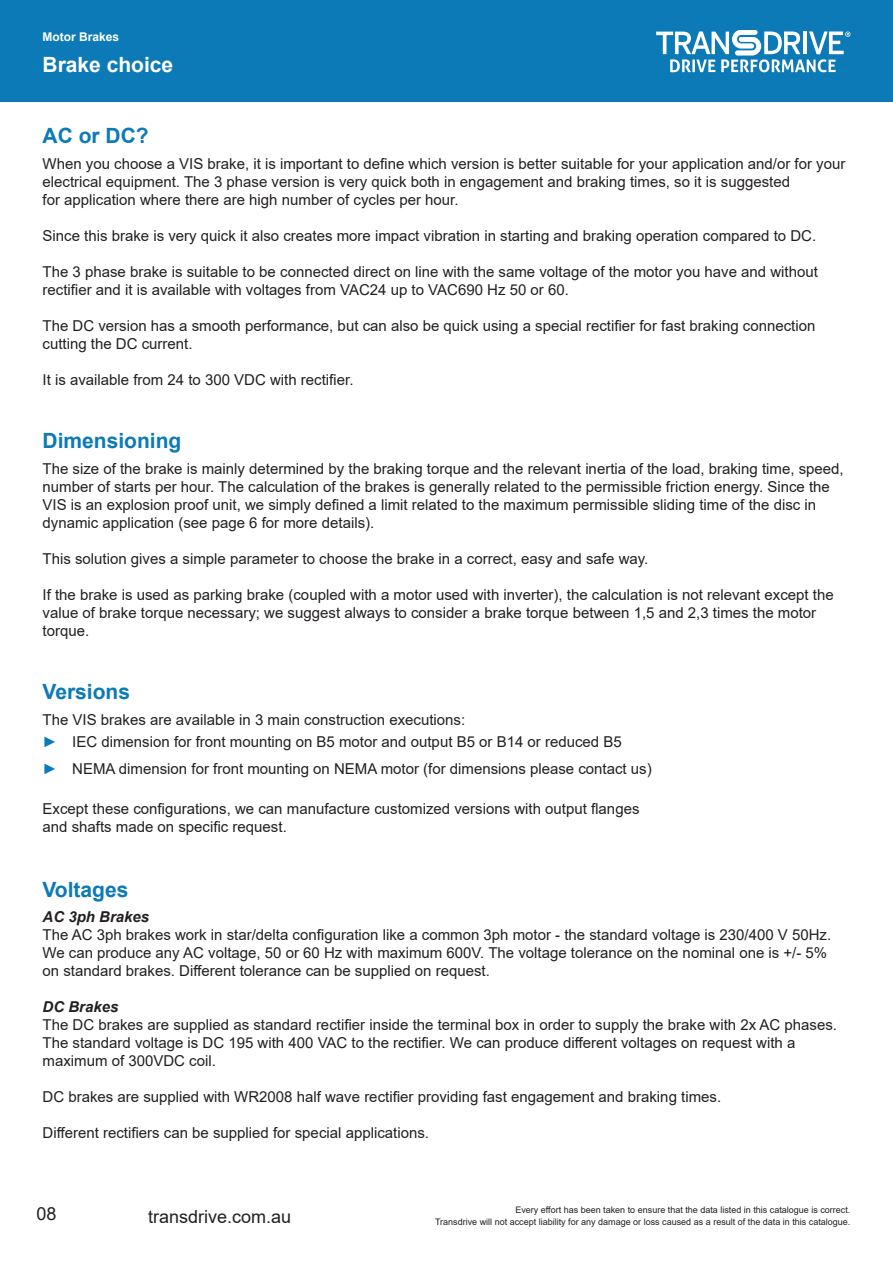
<style>
.page{position:relative;width:893px;height:1263px;background:#fff}
.page>*{position:absolute;margin:0;border:0;box-sizing:border-box;transform-origin:0 0}
.t1{font:700 21px "Arial";color:#0c7ab6}
.t2{font:700 21px "Arial";color:#fff}
.t3{font:18px "Arial";color:#231f20}
.t4{font:15px/18px "Arial";color:#231f20}
.t5{font:italic 700 15px "Arial";color:#231f20}
.H1_Small{font:700 12px "Arial";color:#fff}
.t6{font:9px/12px "Arial";color:#231f20;text-align:right}
.s1{font-weight:700;color:#0c7ab6}
</style>
<div class="page">
<div style="left:0;top:0;width:893px;height:102px;background:#0c7ab6"></div>
<svg style="left:656px;top:30px;width:194px;height:42px"></svg>
<p class="H1_Small" style="left:43px;top:28px;width:78px">Motor Brakes</p>
<h1 class="t2" style="left:43px;top:50px;width:132px">Brake choice</h1>
<h2 class="t1" style="left:43px;top:121px;width:108px">AC or DC?</h2>
<p class="t4" style="left:43px;top:154px;width:804px">When you choose a VIS brake, it is important to define which version is better suitable for your application and/or for your electrical equipment. The 3 phase version is very quick both in engagement and braking times, so it is suggested<br>for application where there are high number of cycles per hour.</p>
<p class="t4" style="left:43px;top:226px;width:775px">Since this brake is very quick it also creates more impact vibration in starting and braking operation compared to DC.</p>
<p class="t4" style="left:43px;top:262px;width:777px">The 3 phase brake is suitable to be connected direct on line with the same voltage of the motor you have and without rectifier and it is available with voltages from VAC24 up to VAC690 Hz 50 or 60.</p>
<p class="t4" style="left:43px;top:316px;width:774px">The DC version has a smooth performance, but can also be quick using a special rectifier for fast braking connection cutting the DC current.</p>
<p class="t4" style="left:43px;top:370px;width:312px">It is available from 24 to 300 VDC with rectifier.</p>
<h2 class="t1" style="left:43px;top:426px;width:140px">Dimensioning</h2>
<p class="t4" style="left:43px;top:459px;width:803px">The size of the brake is mainly determined by the braking torque and the relevant inertia of the load, braking time, speed, number of starts per hour. The calculation of the brakes is generally related to the permissible friction energy. Since the VIS is an explosion proof unit, we simply defined a limit related to the maximum permissible sliding time of the disc in dynamic application (see page 6 for more details).</p>
<p class="t4" style="left:43px;top:549px;width:607px">This solution gives a simple parameter to choose the brake in a correct, easy and safe way.</p>
<p class="t4" style="left:43px;top:585px;width:793px">If the brake is used as parking brake (coupled with a motor used with inverter), the calculation is not relevant except the value of brake torque necessary; we suggest always to consider a brake torque between 1,5 and 2,3 times the motor torque.</p>
<h2 class="t1" style="left:43px;top:677px;width:89px">Versions</h2>
<p class="t4" style="left:43px;top:711px;width:424px">The VIS brakes are available in 3 main construction executions:</p>
<p class="t4" style="left:43px;top:733px;width:581px"><span class="s1">►</span> IEC dimension for front mounting on B5 motor and output B5 or B14 or reduced B5</p>
<p class="t4" style="left:43px;top:759px;width:611px"><span class="s1">►</span> NEMA dimension for front mounting on NEMA motor (for dimensions please contact us)</p>
<p class="t4" style="left:43px;top:800px;width:598px">Except these configurations, we can manufacture customized versions with output flanges and shafts made on specific request.</p>
<h2 class="t1" style="left:43px;top:874px;width:87px">Voltages</h2>
<p class="t5" style="left:43px;top:907px;width:108px">AC 3ph Brakes</p>
<p class="t4" style="left:43px;top:926px;width:790px">The AC 3ph brakes work in star/delta configuration like a common 3ph motor - the standard voltage is 230/400 V 50Hz.<br>We can produce any AC voltage, 50 or 60 Hz with maximum 600V. The voltage tolerance on the nominal one is +/- 5% on standard brakes. Different tolerance can be supplied on request.</p>
<p class="t5" style="left:43px;top:997px;width:77px">DC Brakes</p>
<p class="t4" style="left:43px;top:1016px;width:796px">The DC brakes are supplied as standard rectifier inside the terminal box in order to supply the brake with 2x AC phases.<br>The standard voltage is DC 195 with 400 VAC to the rectifier. We can produce different voltages on request with a maximum of 300VDC coil.</p>
<p class="t4" style="left:43px;top:1088px;width:680px">DC brakes are supplied with WR2008 half wave rectifier providing fast engagement and braking times.</p>
<p class="t4" style="left:43px;top:1124px;width:388px">Different rectifiers can be supplied for special applications.</p>
<p class="t3" style="left:37px;top:1202px;width:22px">08</p>
<p class="t3" style="left:148px;top:1204px;width:145px">transdrive.com.au</p>
<p class="t6" style="left:435px;top:1204px;width:417px">Every effort has been taken to ensure that the data listed in this catalogue is correct.<br>Transdrive will not accept liability for any damage or loss caused as a result of the data in this catalogue.</p>
</div>
